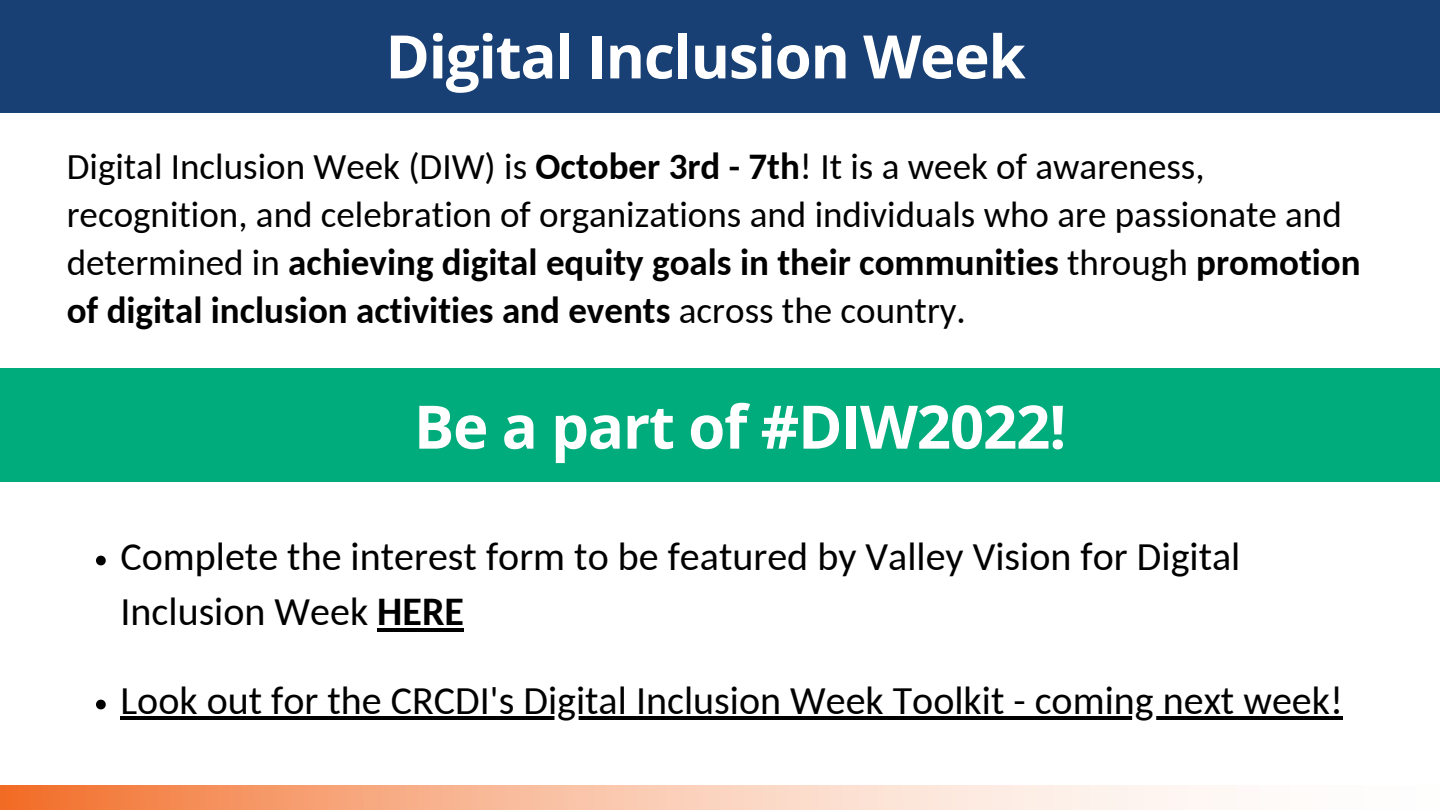
<style>
.page{position:relative;width:1440px;height:810px;background:#fff}
.page>*{position:absolute;margin:0;border:0;box-sizing:border-box;transform-origin:0 0}
.t1{font:700 60px "Open Sans";letter-spacing:-.02em;color:#fff}
.t2{font:40px/55.5px "Carlito";color:#000}
.t3{font:37px/48px "Carlito";color:#000}
.s1{font-weight:700}
</style>
<div class="page">
<div style="left:0;top:0;width:1440px;height:113px;background:#184074"></div>
<svg style="left:96px;top:556px;width:10px;height:9px"></svg>
<hr style="left:377px;top:628px;width:87px;height:3px;background:#000">
<svg style="left:96px;top:700px;width:10px;height:9px"></svg>
<hr style="left:120px;top:716px;width:1223px;height:4px;background:#000">
<div style="left:0;top:368px;width:1440px;height:114px;background:#00ab7c"></div>
<svg style="left:0;top:785px;width:1218px;height:25px;background:#f9bfa2"></svg>
<h1 class="t1" style="left:385px;top:14px;width:642px">Digital Inclusion Week</h1>
<p class="t3" style="left:67px;top:146px;width:1295px">Digital Inclusion Week (DIW) is <span class="s1">October 3rd - 7th</span>! It is a week of awareness, recognition, and celebration of organizations and individuals who are passionate and determined in <span class="s1">achieving digital equity goals in their communities</span> through <span class="s1">promotion of digital inclusion activities and events</span> across the country.</p>
<h1 class="t1" style="left:414px;top:385px;width:654px">Be a part of #DIW2022!</h1>
<p class="t2" style="left:120px;top:532px;width:1121px">Complete the interest form to be featured by Valley Vision for Digital<br>Inclusion Week <span class="s1">HERE</span></p>
<p class="t2" style="left:120px;top:676px;width:1224px">Look out for the CRCDI's Digital Inclusion Week Toolkit - coming next week!</p>
</div>
